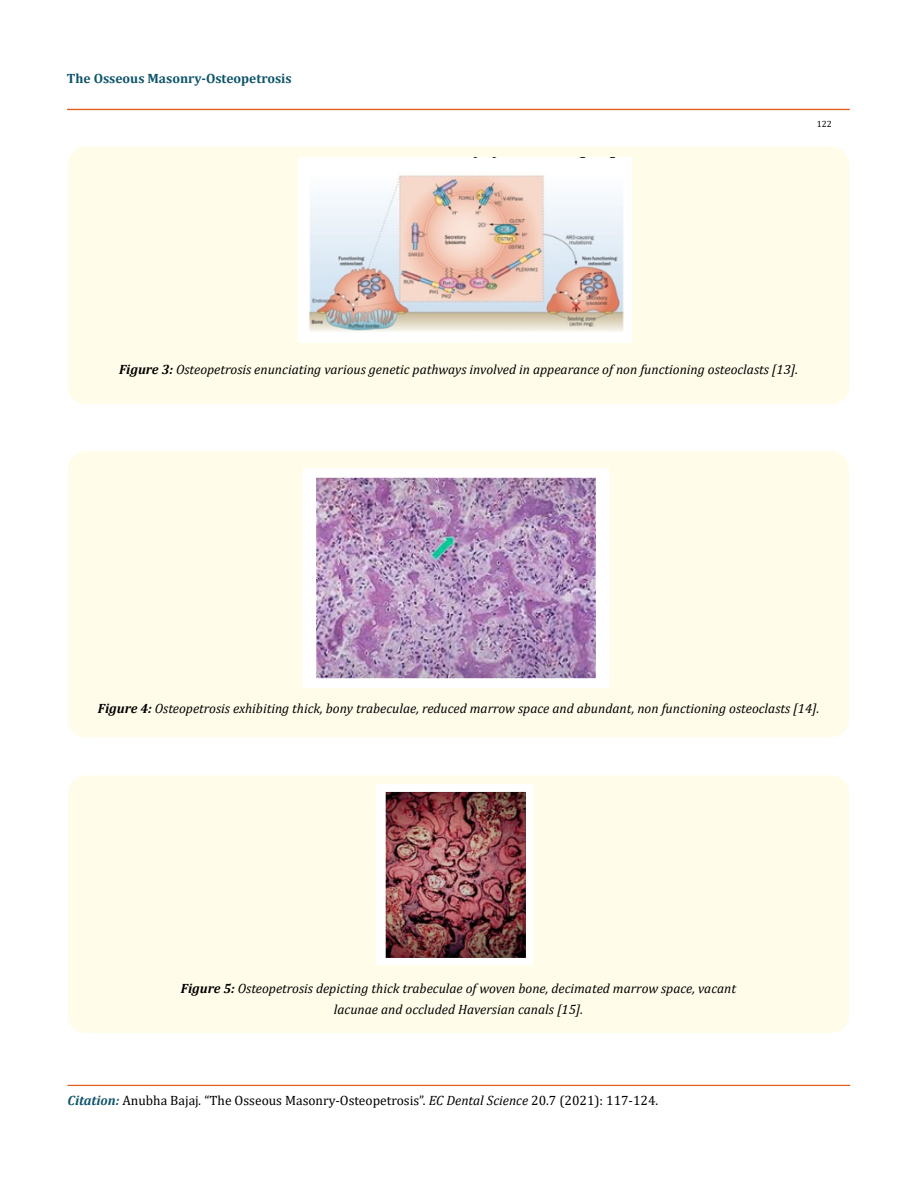
<style>
.page{position:relative;width:917px;height:1190px;background:#fff}
.page>*{position:absolute;margin:0;border:0;box-sizing:border-box;transform-origin:0 0}
.t1{font:italic 13.5px/21px "Cambria";color:#000;text-align:center}
.t2{font:13.5px "Cambria";color:#000}
.t3{font:700 13.5px "Cambria";color:#0e546a}
.t4{font:9px "Cambria";color:#000}
.s1{font-weight:700}
.s2{font-weight:700;font-style:italic;color:#0e546a}
.s3{font-style:italic}
</style>
<div class="page">
<div style="left:67px;top:109px;width:782px;height:1px;border:1px solid #e05d1a"></div>
<div style="left:68px;top:1085px;width:781px;height:1px;border:1px solid #e05d1a"></div>
<div style="left:68px;top:147px;width:781px;height:257px;background:#fffde9;border-radius:18px"></div>
<div style="left:68px;top:451px;width:781px;height:286px;background:#fffde9;border-radius:18px"></div>
<div style="left:68px;top:775px;width:781px;height:258px;background:#fffde9;border-radius:18px"></div>
<img style="left:298px;top:158px;width:333px;height:185px">
<img style="left:304px;top:468px;width:304px;height:219px">
<img style="left:376px;top:784px;width:156px;height:180px">
<p class="t3" style="left:67px;top:69px;width:226px">The Osseous Masonry-Osteopetrosis</p>
<p class="t4" style="left:816px;top:118px;width:16px">122</p>
<p class="t1" style="left:119px;top:358px;width:680px"><span class="s1">Figure 3:</span> Osteopetrosis enunciating various genetic pathways involved in appearance of non functioning osteoclasts [13].</p>
<p class="t1" style="left:98px;top:697px;width:723px"><span class="s1">Figure 4:</span> Osteopetrosis exhibiting thick, bony trabeculae, reduced marrow space and abundant, non functioning osteoclasts [14].</p>
<p class="t1" style="left:181px;top:976px;width:557px"><span class="s1">Figure 5:</span> Osteopetrosis depicting thick trabeculae of woven bone, decimated marrow space, vacant lacunae and occluded Haversian canals [15].</p>
<p class="t2" style="left:68px;top:1092px;width:592px"><span class="s2">Citation:</span> Anubha Bajaj<span class="s3">.</span> “The Osseous Masonry-Osteopetrosis”. <span class="s3">EC Dental Science</span> 20.7 (2021): 117-124.</p>
</div>
